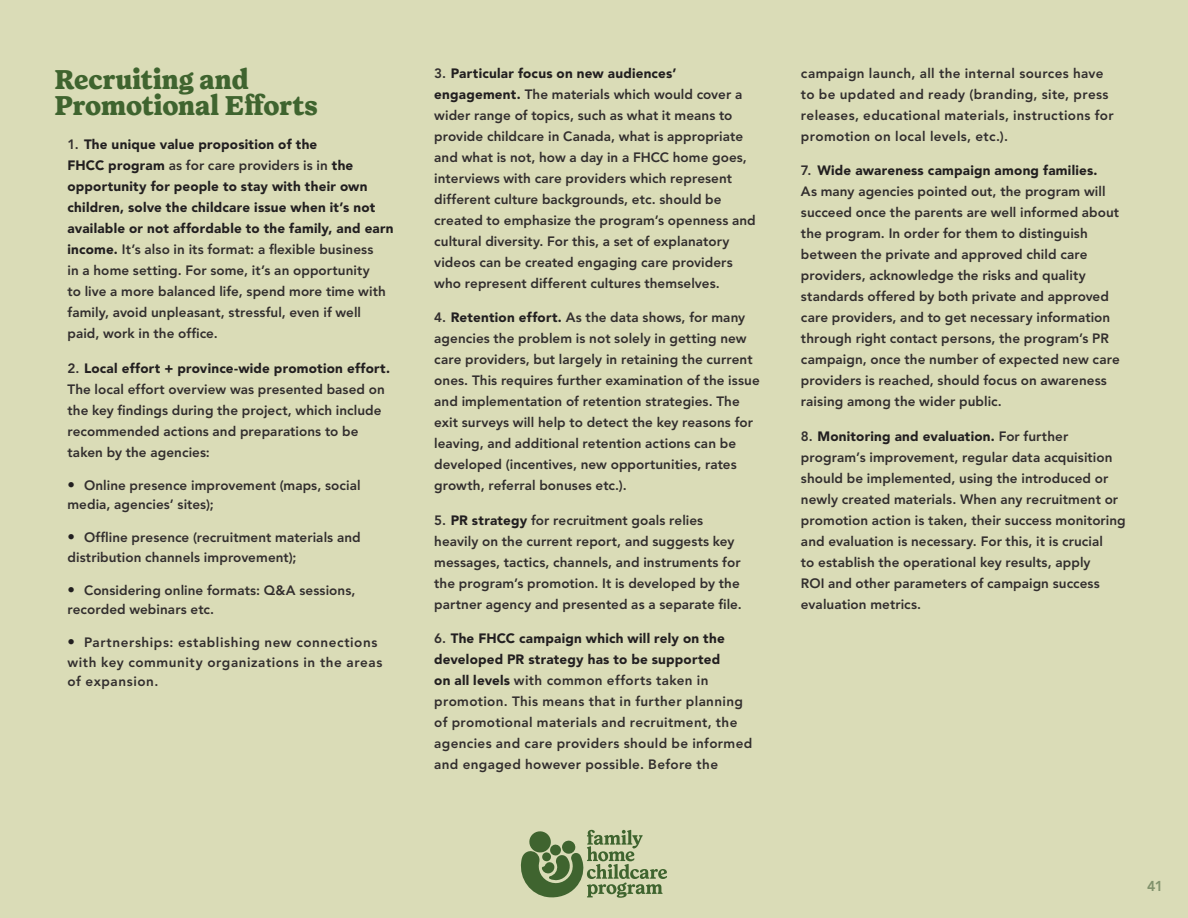
<style>
.page{position:relative;width:1188px;height:918px;background:#dadcb7}
.page>*{position:absolute;margin:0;border:0;box-sizing:border-box;transform-origin:0 0}
.t1{font:800 27px/25.5px "Forrest";color:#3f642f}
.t2{font:800 14.25px "Avenir LT Std";color:#80916b}
.t3{font:800 13.5px/21px "Avenir LT Std";letter-spacing:.005em;color:#322e2e}
.t4{font:800 13.5px/21px "Avenir LT Std";letter-spacing:.025em;color:#322e2e}
.t5{font:800 13.5px/19.5px "Avenir LT Std";letter-spacing:.04em;color:#322e2e}
.s1{font-weight:900;color:#221f20}
.s2{font-weight:400;font-size:15px;color:#221f20}
</style>
<div class="page">
<svg style="left:520px;top:830px;width:147px;height:68px"></svg>
<h1 class="t1" style="left:54px;top:67px;width:265px">Recruiting and<br>Promotional Efforts</h1>
<p class="t3" style="left:68px;top:134px;width:328px">1. <span class="s1">The unique value proposition of the<br>FHCC program</span> as for care providers is in <span class="s1">the opportunity for people to stay with their own children, solve the childcare issue when it’s not available or not affordable to the family, and earn income.</span> It’s also in its format: a flexible business<br>in a home setting. For some, it’s an opportunity<br>to live a more balanced life, spend more time with family, avoid unpleasant, stressful, even if well paid, work in the office.</p>
<p class="t3" style="left:68px;top:358px;width:324px">2. <span class="s1">Local effort + province-wide promotion effort.<br></span>The local effort overview was presented based on the key findings during the project, which include recommended actions and preparations to be taken by the agencies:</p>
<p class="t3" style="left:68px;top:475px;width:295px;line-height:19.5px"><span class="s2">•</span> Online presence improvement (maps, social media, agencies’ sites);</p>
<p class="t3" style="left:68px;top:528px;width:295px;line-height:19.5px"><span class="s2">•</span> Offline presence (recruitment materials and distribution channels improvement);</p>
<p class="t3" style="left:68px;top:580px;width:289px;line-height:19.5px"><span class="s2">•</span> Considering online formats: Q&amp;A sessions, recorded webinars etc.</p>
<p class="t5" style="left:68px;top:633px;width:316px"><span class="s2">•</span> Partnerships: establishing new connections with key community organizations in the areas of expansion.</p>
<p class="t3" style="left:434px;top:63px;width:323px">3. <span class="s1">Particular focus on new audiences’ engagement.</span> The materials which would cover a wider range of topics, such as what it means to provide childcare in Canada, what is appropriate and what is not, how a day in a FHCC home goes, interviews with care providers which represent different culture backgrounds, etc. should be created to emphasize the program’s openness and cultural diversity. For this, a set of explanatory videos can be created engaging care providers who represent different cultures themselves.</p>
<p class="t3" style="left:434px;top:307px;width:327px">4. <span class="s1">Retention effort.</span> As the data shows, for many agencies the problem is not solely in getting new care providers, but largely in retaining the current ones. This requires further examination of the issue and implementation of retention strategies. The exit surveys will help to detect the key reasons for leaving, and additional retention actions can be developed (incentives, new opportunities, rates growth, referral bonuses etc.).</p>
<p class="t3" style="left:434px;top:510px;width:309px">5. <span class="s1">PR strategy</span> for recruitment goals relies heavily on the current report, and suggests key messages, tactics, channels, and instruments for the program’s promotion. It is developed by the partner agency and presented as a separate file.</p>
<p class="t4" style="left:434px;top:628px;width:320px">6. <span class="s1">The FHCC campaign which will rely on the developed PR strategy has to be supported<br>on all levels</span> with common efforts taken in promotion. This means that in further planning of promotional materials and recruitment, the agencies and care providers should be informed and engaged however possible. Before the</p>
<p class="t4" style="left:801px;top:63px;width:314px">campaign launch, all the internal sources have to be updated and ready (branding, site, press releases, educational materials, instructions for promotion on local levels, etc.).</p>
<p class="t3" style="left:801px;top:160px;width:320px">7. <span class="s1">Wide awareness campaign among families.<br></span>As many agencies pointed out, the program will succeed once the parents are well informed about the program. In order for them to distinguish between the private and approved child care providers, acknowledge the risks and quality standards offered by both private and approved care providers, and to get necessary information through right contact persons, the program’s PR campaign, once the number of expected new care providers is reached, should focus on awareness raising among the wider public.</p>
<p class="t3" style="left:801px;top:426px;width:326px">8. <span class="s1">Monitoring and evaluation.</span> For further program’s improvement, regular data acquisition should be implemented, using the introduced or newly created materials. When any recruitment or promotion action is taken, their success monitoring and evaluation is necessary. For this, it is crucial<br>to establish the operational key results, apply<br>ROI and other parameters of campaign success evaluation metrics.</p>
<p class="t2" style="left:1147px;top:878px;width:18px">41</p>
</div>
